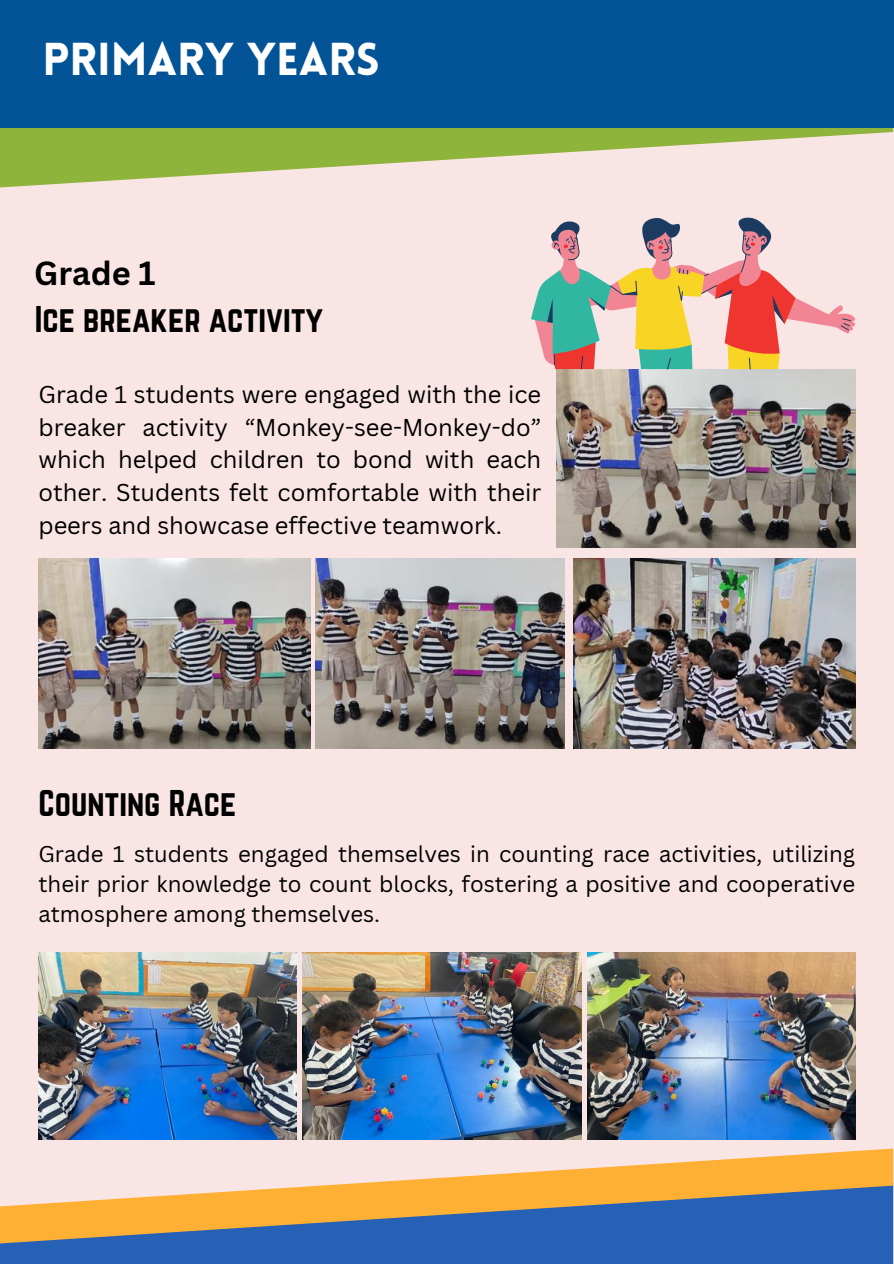
<style>
.page{position:relative;width:894px;height:1264px;background:#fff}
.page>*{position:absolute;margin:0;border:0;box-sizing:border-box;transform-origin:0 0}
.t1{font:900 45px "Lovelo";color:#fff}
.t2{font:32.55px "Norwester";color:#000}
.t3{font:700 32.55px "Canva Sans";color:#000}
.t4{font:23.7px/32.7px "Canva Sans";color:#000;text-align:justify}
.t5{font:22.2px/30.3px "Canva Sans";color:#000;text-align:justify}
</style>
<div class="page">
<div style="left:0;top:0;width:893px;height:1263px;background:#fae5e5"></div>
<svg style="left:0;top:128px;width:892px;height:59px;fill:#8fb43c"></svg>
<div style="left:0;top:0;width:892px;height:128px;background:#035397"></div>
<div style="left:0;top:1243px;width:892px;height:20px;background:#2661b5"></div>
<svg style="left:0;top:1148px;width:892px;height:95px"></svg>
<img style="left:557px;top:370px;width:298px;height:177px">
<img style="left:38px;top:558px;width:273px;height:190px">
<img style="left:316px;top:558px;width:248px;height:190px">
<img style="left:573px;top:558px;width:282px;height:190px">
<svg style="left:531px;top:217px;width:323px;height:152px"></svg>
<img style="left:38px;top:952px;width:258px;height:187px">
<img style="left:302px;top:952px;width:279px;height:187px">
<img style="left:587px;top:952px;width:268px;height:187px">
<h1 class="t1" style="left:42px;top:41px;width:339px">PRIMARY YEARS</h1>
<h2 class="t3" style="left:34px;top:250px;width:123px">Grade 1</h2>
<h2 class="t2" style="left:35px;top:299px;width:289px">Ice breaker activity</h2>
<p class="t4" style="left:38px;top:377px;width:504px">Grade 1 students were engaged with the ice breaker activity “Monkey-see-Monkey-do” which helped children to bond with each other. Students felt comfortable with their peers and showcase effective teamwork.</p>
<h2 class="t2" style="left:38px;top:783px;width:199px">Counting Race</h2>
<p class="t5" style="left:38px;top:837px;width:818px">Grade 1 students engaged themselves in counting race activities, utilizing their prior knowledge to count blocks, fostering a positive and cooperative atmosphere among themselves.</p>
</div>
